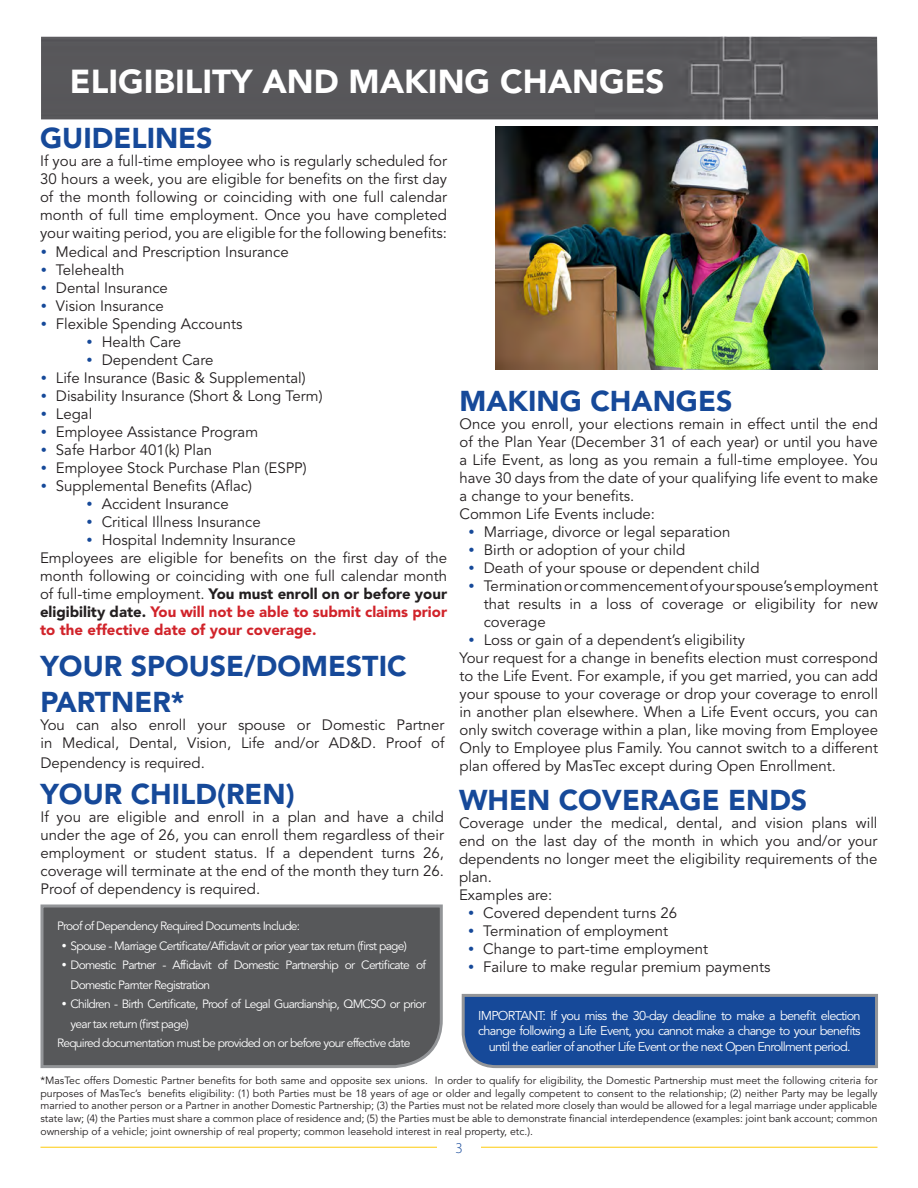
<style>
.page{position:relative;width:918px;height:1188px;background:#fff}
.page>*{position:absolute;margin:0;border:0;box-sizing:border-box;transform-origin:0 0}
.t1{font:900 33px "Avenir LT Std";color:#fff}
.t2{font:900 28.5px/36px "Avenir LT Std";color:#164999}
.t3{font:15px/18px "Avenir LT Std";color:#231f20;text-align:justify}
.t4{font:300 15px "Myriad Pro";color:#164999}
.t5{font:12.75px/15.3px "Avenir LT Std";letter-spacing:-.06em;color:#fff;text-align:center}
.t6{font:12px/19.5px "Avenir LT Std";letter-spacing:-.06em;color:#fff}
.t7{font:10.5px/12.6px "Avenir LT Std";color:#231f20;text-align:justify}
.s1{font-weight:900}
.s2{font-weight:900;color:#d1232a}
</style>
<div class="page">
<hr style="left:40px;top:1147px;width:838px;height:1px;background:#feca0a">
<div style="left:437px;top:1133px;width:44px;height:28px;background:#fff"></div>
<svg style="left:461px;top:993px;width:417px;height:76px;background:#28559c"></svg>
<div style="left:41px;top:36px;width:837px;height:84px;background:#58575a"></div>
<svg style="left:40px;top:904px;width:403px;height:165px;background:#5c5d5f"></svg>
<img style="left:495px;top:126px;width:383px;height:244px">
<p class="t1" style="left:70px;top:62px;width:596px">ELIGIBILITY AND MAKING CHANGES</p>
<p class="t2" style="left:40px;top:120px;width:174px">GUIDELINES</p>
<p class="t3" style="left:40px;top:152px;width:409px">If you are a full-time employee who is regularly scheduled for 30 hours a week, you are eligible for benefits on the first day of the month following or coinciding with one full calendar month of full time employment. Once you have completed your waiting period, you are eligible for the following benefits:</p>
<p class="t3" style="left:55px;top:244px;width:235px">Medical and Prescription Insurance</p>
<p class="t3" style="left:56px;top:262px;width:70px">Telehealth</p>
<p class="t3" style="left:56px;top:280px;width:114px">Dental Insurance</p>
<p class="t3" style="left:56px;top:298px;width:109px">Vision Insurance</p>
<p class="t3" style="left:56px;top:316px;width:188px">Flexible Spending Accounts</p>
<p class="t3" style="left:102px;top:334px;width:81px">Health Care</p>
<p class="t3" style="left:102px;top:352px;width:113px">Dependent Care</p>
<p class="t3" style="left:56px;top:370px;width:251px">Life Insurance (Basic &amp; Supplemental)</p>
<p class="t3" style="left:56px;top:388px;width:268px">Disability Insurance (Short &amp; Long Term)</p>
<p class="t3" style="left:56px;top:406px;width:38px">Legal</p>
<p class="t3" style="left:56px;top:424px;width:204px">Employee Assistance Program</p>
<p class="t3" style="left:56px;top:442px;width:158px">Safe Harbor 401(k) Plan</p>
<p class="t3" style="left:56px;top:460px;width:252px">Employee Stock Purchase Plan (ESPP)</p>
<p class="t3" style="left:56px;top:478px;width:198px">Supplemental Benefits (Aflac)</p>
<p class="t3" style="left:102px;top:496px;width:129px">Accident Insurance</p>
<p class="t3" style="left:102px;top:514px;width:160px">Critical Illness Insurance</p>
<p class="t3" style="left:102px;top:532px;width:196px">Hospital Indemnity Insurance</p>
<p class="t3" style="left:40px;top:550px;width:409px">Employees are eligible for benefits on the first day of the month following or coinciding with one full calendar month of full-time employment. <span class="s1">You must enroll on or before your eligibility date.</span> <span class="s2">You will not be able to submit claims prior to the effective date of your coverage.</span></p>
<p class="t2" style="left:460px;top:383px;width:274px">MAKING CHANGES</p>
<p class="t3" style="left:460px;top:415px;width:420px">Once you enroll, your elections remain in effect until the end of the Plan Year (December 31 of each year) or until you have a Life Event, as long as you remain a full-time employee. You have 30 days from the date of your qualifying life event to make a change to your benefits.</p>
<p class="t3" style="left:460px;top:505px;width:197px">Common Life Events include:</p>
<p class="t3" style="left:484px;top:523px;width:248px">Marriage, divorce or legal separation</p>
<p class="t3" style="left:484px;top:541px;width:203px">Birth or adoption of your child</p>
<p class="t3" style="left:484px;top:559px;width:277px">Death of your spouse or dependent child</p>
<p class="t3" style="left:484px;top:577px;width:396px">Termination or commencement of your spouse’s employment that results in a loss of coverage or eligibility for new coverage</p>
<p class="t3" style="left:484px;top:631px;width:263px">Loss or gain of a dependent’s eligibility</p>
<p class="t3" style="left:460px;top:649px;width:420px">Your request for a change in benefits election must correspond to the Life Event. For example, if you get married, you can add your spouse to your coverage or drop your coverage to enroll in another plan elsewhere. When a Life Event occurs, you can only switch coverage within a plan, like moving from Employee Only to Employee plus Family. You cannot switch to a different plan offered by MasTec except during Open Enrollment.</p>
<p class="t2" style="left:40px;top:648px;width:368px">YOUR SPOUSE/DOMESTIC<br>PARTNER*</p>
<p class="t3" style="left:40px;top:717px;width:406px">You can also enroll your spouse or Domestic Partner in Medical, Dental, Vision, Life and/or AD&amp;D. Proof of</p>
<p class="t3" style="left:40px;top:755px;width:166px">Dependency is required.</p>
<p class="t2" style="left:40px;top:776px;width:256px">YOUR CHILD(REN)</p>
<p class="t3" style="left:40px;top:809px;width:405px">If you are eligible and enroll in a plan and have a child under the age of 26, you can enroll them regardless of their employment or student status. If a dependent turns 26, coverage will terminate at the end of the month they turn 26.<br>Proof of dependency is required.</p>
<p class="t2" style="left:459px;top:782px;width:350px">WHEN COVERAGE ENDS</p>
<p class="t3" style="left:459px;top:814px;width:420px">Coverage under the medical, dental, and vision plans will end on the last day of the month in which you and/or your dependents no longer meet the eligibility requirements of the plan.</p>
<p class="t3" style="left:459px;top:886px;width:95px">Examples are:</p>
<p class="t3" style="left:483px;top:904px;width:195px">Covered dependent turns 26</p>
<p class="t3" style="left:483px;top:922px;width:186px">Termination of employment</p>
<p class="t3" style="left:483px;top:940px;width:226px">Change to part-time employment</p>
<p class="t3" style="left:483px;top:958px;width:289px">Failure to make regular premium payments</p>
<p class="t6" style="left:57px;top:917px;width:245px">Proof of Dependency Required Documents Include:</p>
<p class="t6" style="left:61px;top:936px;width:347px">• Spouse - Marriage Certificate/Affidavit or prior year tax return (first page)</p>
<p class="t6" style="left:70px;top:956px;width:357px;text-indent:-9px">• Domestic Partner - Affidavit of Domestic Partnership or Certificate of<br>Domestic Parnter Registration</p>
<p class="t6" style="left:70px;top:995px;width:357px;text-indent:-9px">• Children - Birth Certificate, Proof of Legal Guardianship, QMCSO or prior year tax return (first page)</p>
<p class="t6" style="left:57px;top:1034px;width:355px">Required documentation must be provided on or before your effective date</p>
<p class="t5" style="left:478px;top:1008px;width:384px">IMPORTANT: If you miss the 30-day deadline to make a benefit election change following a Life Event, you cannot make a change to your benefits until the earlier of another Life Event or the next Open Enrollment period.</p>
<p class="t7" style="left:40px;top:1075px;width:839px">*MasTec offers Domestic Partner benefits for both same and opposite sex unions. In order to qualify for eligibility, the Domestic Partnership must meet the following criteria for purposes of MasTec’s benefits eligibility: (1) both Parties must be 18 years of age or older and legally competent to consent to the relationship; (2) neither Party may be legally married to another person or a Partner in another Domestic Partnership; (3) the Parties must not be related more closely than would be allowed for a legal marriage under applicable state law; (4) the Parties must share a common place of residence and; (5) the Parties must be able to demonstrate financial interdependence (examples: joint bank account; common ownership of a vehicle; joint ownership of real property; common leasehold interest in real property, etc.).</p>
<p class="t4" style="left:455px;top:1139px;width:9px">3</p>
</div>
